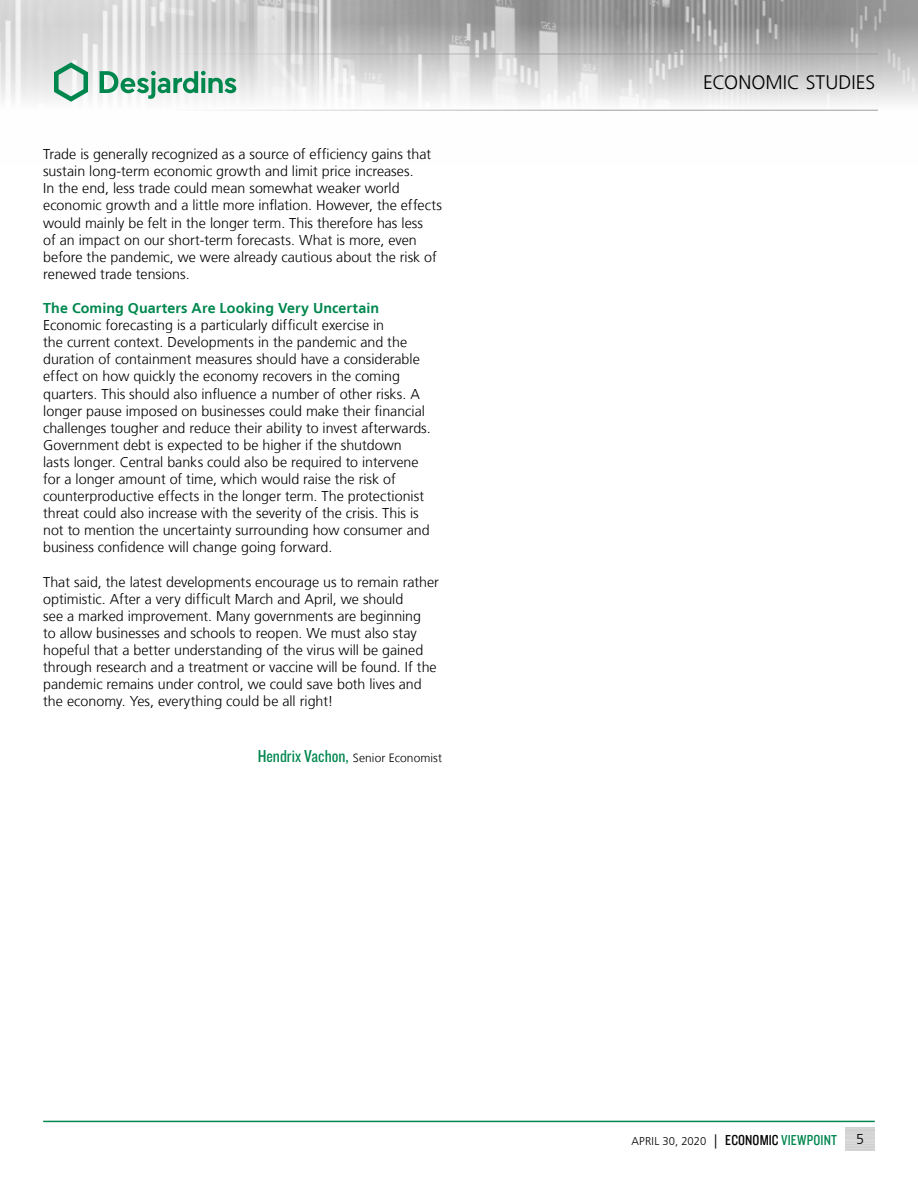
<style>
.page{position:relative;width:918px;height:1188px;background:#fff}
.page>*{position:absolute;margin:0;border:0;box-sizing:border-box;transform-origin:0 0}
.t1{font:300 19.5px "Frutiger LT";letter-spacing:.005em;color:#000}
.t2{font:300 14.25px/17.1px "Frutiger LT";color:#000}
.t3{font:700 14.25px "Frutiger LT";letter-spacing:.005em;color:#00874e}
.t4{font:300 12px "Frutiger LT";letter-spacing:.01em;color:#000}
.t5{font:300 11.25px "Frutiger LT";letter-spacing:.015em;color:#000}
.s1{font-family:"Knockout 29 Junior Ltweight";font-weight:400;font-size:18px;color:#00874e}
.s2{font-size:14.25px}
.s3{font-family:"Knockout 29 Junior Ltweight";font-weight:400;font-size:15px}
.s4{font-family:"Knockout 29 Junior Ltweight";font-weight:400;font-size:15px;color:#00874e}
</style>
<div class="page">
<img style="left:0;top:0;width:918px;height:110px">
<hr style="left:0;top:54px;width:878px;height:1px;background:#9d9d9c">
<hr style="left:0;top:110px;width:878px;height:1px;background:#9d9d9c">
<svg style="left:54px;top:62px;width:34px;height:40px"></svg>
<svg style="left:100px;top:71px;width:136px;height:28px"></svg>
<hr style="left:43px;top:1121px;width:832px;height:1px;background:#00874e">
<p class="t2" style="left:43px;top:146px;width:400px">Trade is generally recognized as a source of efficiency gains that sustain long-term economic growth and limit price increases.<br>In the end, less trade could mean somewhat weaker world economic growth and a little more inflation. However, the effects would mainly be felt in the longer term. This therefore has less<br>of an impact on our short-term forecasts. What is more, even before the pandemic, we were already cautious about the risk of renewed trade tensions.</p>
<p class="t3" style="left:43px;top:300px;width:337px">The Coming Quarters Are Looking Very Uncertain</p>
<p class="t2" style="left:43px;top:317px;width:389px">Economic forecasting is a particularly difficult exercise in<br>the current context. Developments in the pandemic and the duration of containment measures should have a considerable effect on how quickly the economy recovers in the coming quarters. This should also influence a number of other risks. A longer pause imposed on businesses could make their financial challenges tougher and reduce their ability to invest afterwards.<br>Government debt is expected to be higher if the shutdown lasts longer. Central banks could also be required to intervene for a longer amount of time, which would raise the risk of counterproductive effects in the longer term. The protectionist threat could also increase with the severity of the crisis. This is not to mention the uncertainty surrounding how consumer and business confidence will change going forward.</p>
<p class="t2" style="left:43px;top:573px;width:397px">That said, the latest developments encourage us to remain rather optimistic. After a very difficult March and April, we should<br>see a marked improvement. Many governments are beginning<br>to allow businesses and schools to reopen. We must also stay hopeful that a better understanding of the virus will be gained through research and a treatment or vaccine will be found. If the pandemic remains under control, we could save both lives and the economy. Yes, everything could be all right!</p>
<p class="t4" style="left:258px;top:751px;width:186px"><span class="s1">Hendrix Vachon,</span> Senior Economist</p>
<h1 class="t1" style="left:703px;top:72px;width:174px">ECONOMIC STUDIES</h1>
<p class="t5" style="left:631px;top:1135px;width:207px">APRIL 30, 2020 <span class="s2">|</span> <span class="s3">ECONOMIC</span> <span class="s4">VIEWPOINT</span></p>
<p class="t2" style="left:856px;top:1131px;width:9px">5</p>
</div>
